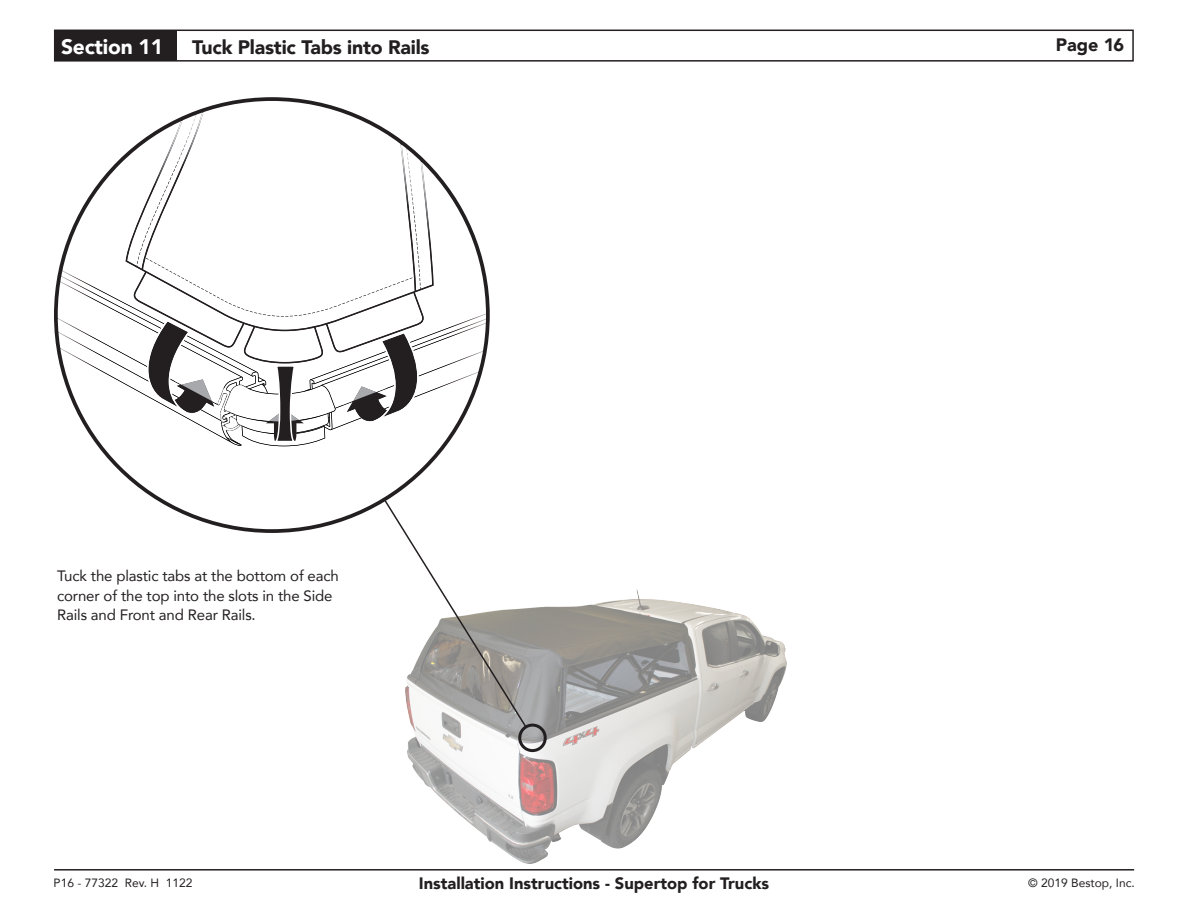
<style>
.page{position:relative;width:1188px;height:918px;background:#fff}
.page>*{position:absolute;margin:0;border:0;box-sizing:border-box;transform-origin:0 0}
.t1{font:900 21px "Avenir";letter-spacing:-.01em;color:#fff}
.t2{font:900 19.5px "Avenir";letter-spacing:-.01em;color:#231f20}
.t3{font:900 18px "Avenir";letter-spacing:-.005em;color:#231f20}
.t4{font:900 16.5px "Avenir";color:#231f20}
.t5{font:15px/19.5px "Avenir";letter-spacing:-.01em;color:#231f20}
.t6{font:12px "Avenir";color:#231f20}
</style>
<div class="page">
<div style="left:54px;top:30px;width:1080px;height:32px;border:2px solid #231f20"></div>
<hr style="left:54px;top:869px;width:1080px;height:2px;background:#231f20">
<div style="left:55px;top:31px;width:122px;height:29px;background:#231f20"></div>
<img style="left:407px;top:590px;width:379px;height:274px">
<div style="left:518px;top:724px;width:29px;height:28px;border:3px solid #231f20;border-radius:50%"></div>
<svg style="left:54px;top:97px;width:436px;height:436px"></svg>
<svg style="left:56px;top:99px;width:432px;height:347px"></svg>
<img style="left:217px;top:385px;width:31px;height:38px">
<svg style="left:383px;top:498px;width:146px;height:232px"></svg>
<p class="t1" style="left:61px;top:29px;width:104px">Section 11</p>
<p class="t2" style="left:192px;top:30px;width:239px">Tuck Plastic Tabs into Rails</p>
<p class="t3" style="left:1056px;top:30px;width:70px">Page 16</p>
<p class="t5" style="left:57px;top:566px;width:283px">Tuck the plastic tabs at the bottom of each corner of the top into the slots in the Side<br>Rails and Front and Rear Rails.</p>
<p class="t6" style="left:54px;top:873px;width:140px">P16 - 77322 Rev. H 1122</p>
<p class="t4" style="left:419px;top:869px;width:352px">Installation Instructions - Supertop for Trucks</p>
<p class="t6" style="left:1028px;top:873px;width:108px">© 2019 Bestop, Inc.</p>
</div>
